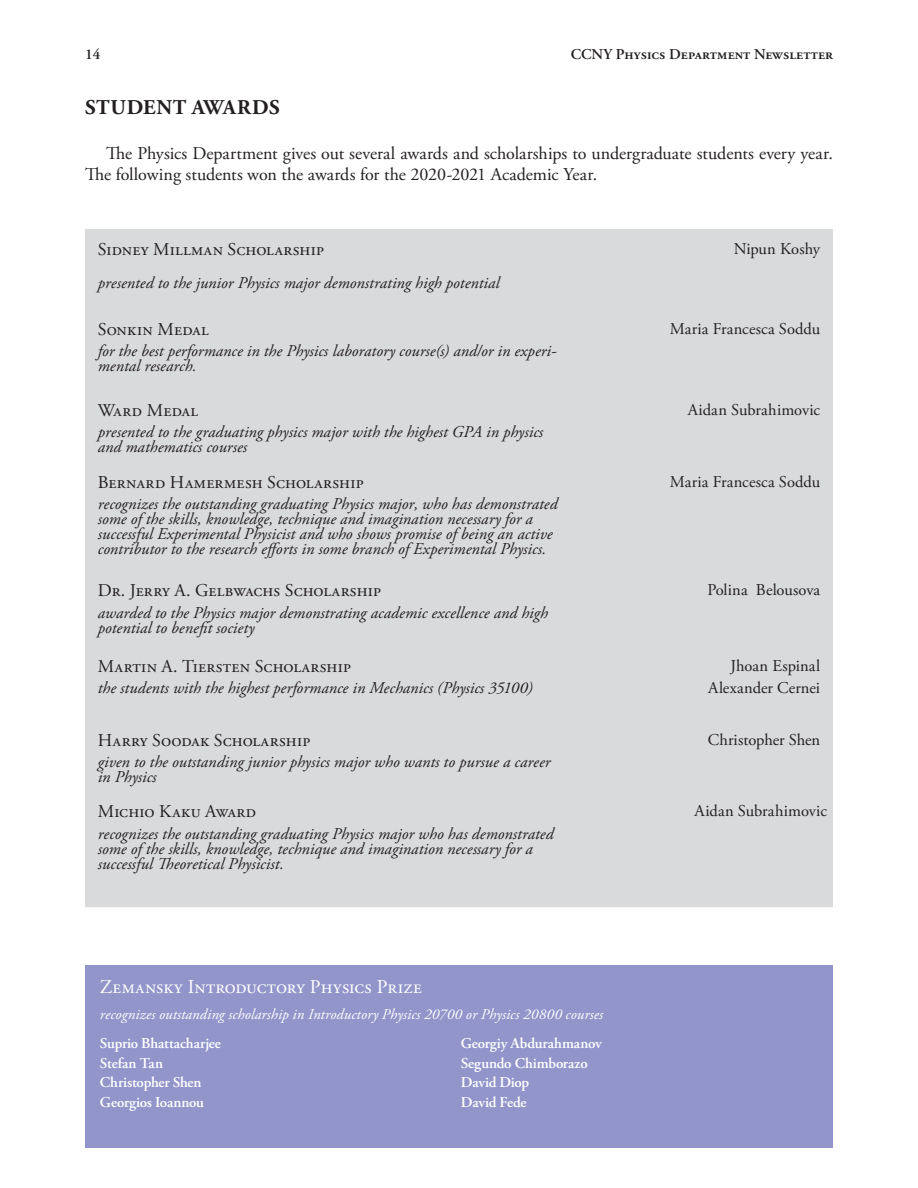
<style>
.page{position:relative;width:918px;height:1188px;background:#fff}
.page>*{position:absolute;margin:0;border:0;box-sizing:border-box;transform-origin:0 0}
.Box2_Title{font:700 21px "Adobe Garamond Pro";letter-spacing:.03em;color:#231f20}
.Box2_SubTitle{font:19.5px "Adobe Garamond Pro";letter-spacing:.01em;color:#fff}
.Award_List{font:18px "Adobe Garamond Pro";letter-spacing:.01em;color:#231f20}
.Box2_BodyText_Black{font:18px/21px "Adobe Garamond Pro";letter-spacing:-.005em;color:#231f20}
.subdescription{font:italic 16.5px/15px "Adobe Garamond Pro";letter-spacing:.005em;color:#231f20}
.Box2_BodyText_Black-2{font:16.5px "Adobe Garamond Pro";letter-spacing:.005em;color:#231f20}
.Box1_BodyText_White{font:600 15px "Adobe Garamond Pro";letter-spacing:-.015em;color:#fff}
.Box1_BodyText_White-2{font:italic 15px "Adobe Garamond Pro";letter-spacing:.005em;color:#fff}
.t1{font:600 15px "Adobe Garamond Pro";color:#231f20}
</style>
<div class="page">
<div style="left:85px;top:965px;width:748px;height:183px;background:#9195ca"></div>
<div style="left:85px;top:229px;width:748px;height:678px;background:#d9dadc"></div>
<p class="t1" style="left:85px;top:45px;width:17px">14</p>
<p class="t1" style="left:571px;top:45px;width:264px">CCNY Physics Department Newsletter</p>
<p class="Box2_Title" style="left:85px;top:95px;width:196px">STUDENT AWARDS</p>
<p class="Box2_BodyText_Black" style="left:85px;top:144px;width:749px;text-indent:21px">The Physics Department gives out several awards and scholarships to undergraduate students every year.<br>The following students won the awards for the 2020-2021 Academic Year.</p>
<p class="Award_List" style="left:98px;top:238px;width:228px">Sidney Millman Scholarship</p>
<p class="Box2_BodyText_Black-2" style="left:734px;top:238px;width:88px">Nipun Koshy</p>
<p class="subdescription" style="left:98px;top:276px;width:403px">presented to the junior Physics major demonstrating high potential</p>
<p class="Award_List" style="left:98px;top:318px;width:113px">Sonkin Medal</p>
<p class="Box2_BodyText_Black-2" style="left:670px;top:318px;width:152px">Maria Francesca Soddu</p>
<p class="subdescription" style="left:98px;top:344px;width:460px">for the best performance in the Physics laboratory course(s) and/or in experi&shy;mental research.</p>
<p class="Award_List" style="left:98px;top:400px;width:102px">Ward Medal</p>
<p class="Box2_BodyText_Black-2" style="left:688px;top:400px;width:134px">Aidan Subrahimovic</p>
<p class="subdescription" style="left:98px;top:425px;width:447px">presented to the graduating physics major with the highest GPA in physics and mathematics courses</p>
<p class="Award_List" style="left:98px;top:471px;width:267px">Bernard Hamermesh Scholarship</p>
<p class="Box2_BodyText_Black-2" style="left:670px;top:472px;width:152px">Maria Francesca Soddu</p>
<p class="subdescription" style="left:98px;top:497px;width:461px">recognizes the outstanding graduating Physics major, who has demonstrated some of the skills, knowledge, technique and imagination necessary for a successful Experimental Physicist and who shows promise of being an active contributor to the research efforts in some branch of Experimental Physics.</p>
<p class="Award_List" style="left:98px;top:580px;width:285px">Dr. Jerry A. Gelbwachs Scholarship</p>
<p class="Box2_BodyText_Black-2" style="left:707px;top:580px;width:114px">Polina Belousova</p>
<p class="subdescription" style="left:98px;top:605px;width:452px">awarded to the Physics major demonstrating academic excellence and high potential to benefit society</p>
<p class="Award_List" style="left:98px;top:656px;width:255px">Martin A. Tiersten Scholarship</p>
<p class="Box2_BodyText_Black-2" style="left:730px;top:656px;width:91px">Jhoan Espinal</p>
<p class="subdescription" style="left:98px;top:681px;width:436px">the students with the highest performance in Mechanics (Physics 35100)</p>
<p class="Box2_BodyText_Black-2" style="left:708px;top:678px;width:114px">Alexander Cernei</p>
<p class="Award_List" style="left:98px;top:730px;width:214px">Harry Soodak Scholarship</p>
<p class="Box2_BodyText_Black-2" style="left:708px;top:730px;width:114px">Christopher Shen</p>
<p class="subdescription" style="left:98px;top:755px;width:454px">given to the outstanding junior physics major who wants to pursue a career in Physics</p>
<p class="Award_List" style="left:98px;top:801px;width:160px">Michio Kaku Award</p>
<p class="Box2_BodyText_Black-2" style="left:694px;top:801px;width:134px">Aidan Subrahimovic</p>
<p class="subdescription" style="left:98px;top:826px;width:457px">recognizes the outstanding graduating Physics major who has demonstrated some of the skills, knowledge, technique and imagination necessary for a successful Theoretical Physicist.</p>
<p class="Box2_SubTitle" style="left:100px;top:975px;width:323px">Zemansky Introductory Physics Prize</p>
<p class="Box1_BodyText_White-2" style="left:100px;top:1006px;width:505px">recognizes outstanding scholarship in Introductory Physics 20700 or Physics 20800 courses</p>
<p class="Box1_BodyText_White" style="left:100px;top:1035px;width:123px">Suprio Bhattacharjee</p>
<p class="Box1_BodyText_White" style="left:100px;top:1054px;width:65px">Stefan Tan</p>
<p class="Box1_BodyText_White" style="left:100px;top:1074px;width:103px">Christopher Shen</p>
<p class="Box1_BodyText_White" style="left:100px;top:1093px;width:106px">Georgios Ioannou</p>
<p class="Box1_BodyText_White" style="left:461px;top:1035px;width:142px">Georgiy Abdurahmanov</p>
<p class="Box1_BodyText_White" style="left:461px;top:1054px;width:129px">Segundo Chimborazo</p>
<p class="Box1_BodyText_White" style="left:461px;top:1074px;width:70px">David Diop</p>
<p class="Box1_BodyText_White" style="left:461px;top:1093px;width:67px">David Fede</p>
</div>
